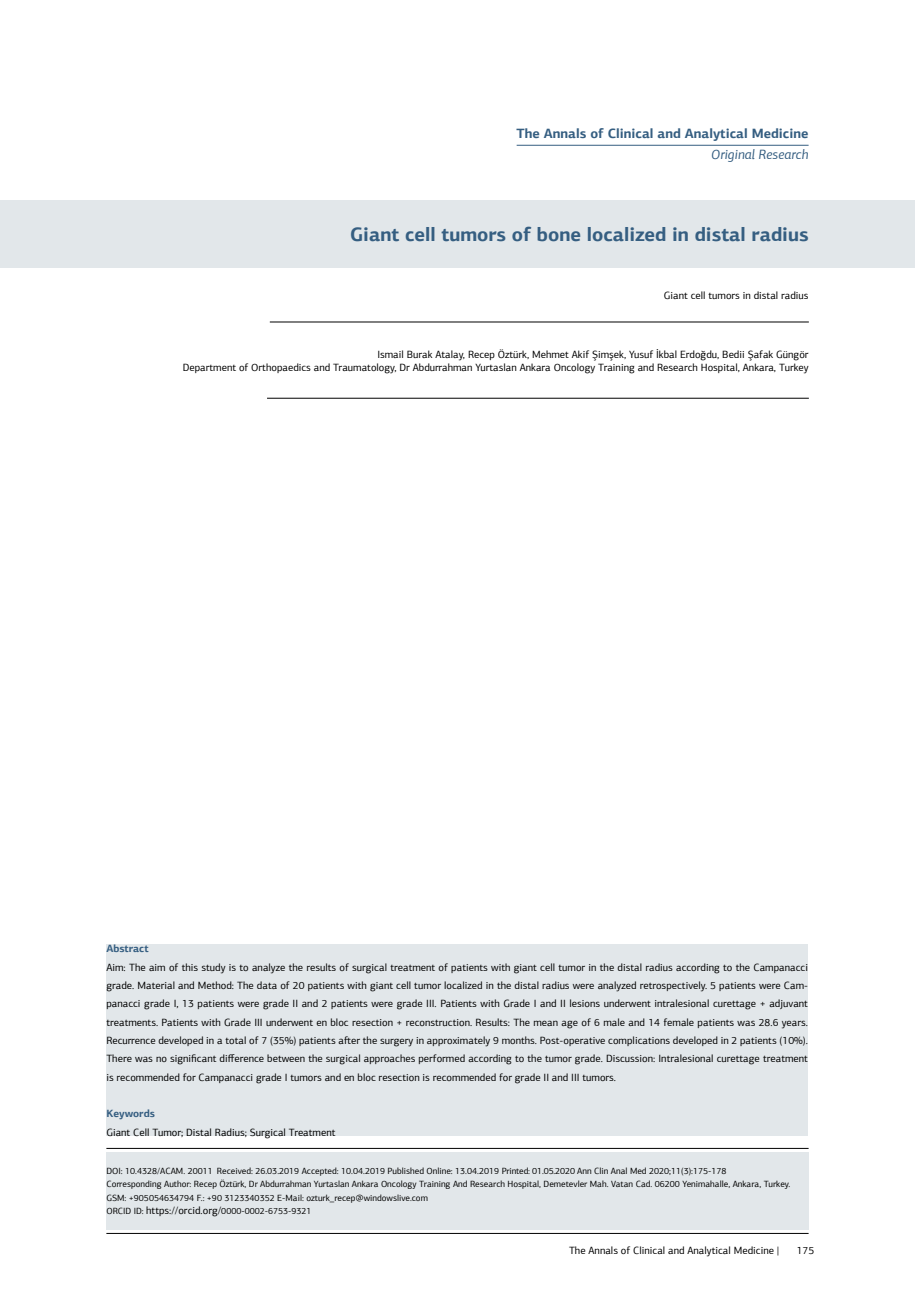
<style>
.page{position:relative;width:915px;height:1306px;background:#fff}
.page>*{position:absolute;margin:0;border:0;box-sizing:border-box;transform-origin:0 0}
.t1{font:700 19.5px "PF Agora Sans Pro";color:#355e81}
.t2{font:700 13.5px "PF Agora Sans Pro";color:#355e81}
.t3{font:italic 13.5px "PF Agora Sans Pro";color:#355e81}
.t4{font:10.5px/18.3px "PF Agora Sans Pro";color:#000;text-align:right}
.t5{font:700 10.5px "PF Agora Sans Pro";color:#355e81}
.t6{font:9px/13.5px "PF Agora Sans Pro";color:#000}
.s1{font-size:10.5px}
</style>
<div class="page">
<hr style="left:106px;top:1233px;width:702px;height:1px;background:#000">
<div style="left:0;top:200px;width:914px;height:68px;background:#e2e7ea"></div>
<hr style="left:106px;top:1148px;width:702px;height:1px;background:#000">
<hr style="left:270px;top:322px;width:538px;height:1px;background:#000">
<hr style="left:267px;top:398px;width:541px;height:1px;background:#000">
<div style="left:106px;top:1151px;width:702px;height:78px;background:#e2e7ea"></div>
<div style="left:106px;top:944px;width:701px;height:191px;background:#e2e7ea"></div>
<hr style="left:516px;top:145px;width:292px;height:1px;background:#355e81">
<p class="t2" style="left:516px;top:125px;width:293px">The Annals of Clinical and Analytical Medicine</p>
<p class="t3" style="left:711px;top:146px;width:99px">Original Research</p>
<h1 class="t1" style="left:350px;top:222px;width:459px">Giant cell tumors of bone localized in distal radius</h1>
<p class="t4" style="left:663px;top:286px;width:146px">Giant cell tumors in distal radius</p>
<p class="t4" style="left:183px;top:347px;width:627px;line-height:13.5px">Ismail Burak Atalay, Recep Öztürk, Mehmet Akif Şimşek, Yusuf İkbal Erdoğdu, Bedii Şafak Güngör<br>Department of Orthopaedics and Traumatology, Dr Abdurrahman Yurtaslan Ankara Oncology Training and Research Hospital, Ankara, Turkey</p>
<p class="t5" style="left:106px;top:942px;width:44px">Abstract</p>
<p class="t4" style="left:106px;top:957px;width:703px;text-align:justify">Aim: The aim of this study is to analyze the results of surgical treatment of patients with giant cell tumor in the distal radius according to the Campanacci grade. Material and Method: The data of 20 patients with giant cell tumor localized in the distal radius were analyzed retrospectively. 5 patients were Cam&shy;panacci grade I, 13 patients were grade II and 2 patients were grade III. Patients with Grade I and II lesions underwent intralesional curettage + adjuvant treatments. Patients with Grade III underwent en bloc resection + reconstruction. Results: The mean age of 6 male and 14 female patients was 28.6 years.<br>Recurrence developed in a total of 7 (35%) patients after the surgery in approximately 9 months. Post-operative complications developed in 2 patients (10%).<br>There was no significant difference between the surgical approaches performed according to the tumor grade. Discussion: Intralesional curettage treatment is recommended for Campanacci grade I tumors and en bloc resection is recommended for grade II and III tumors.</p>
<p class="t5" style="left:106px;top:1107px;width:50px">Keywords</p>
<p class="t4" style="left:106px;top:1123px;width:230px">Giant Cell Tumor; Distal Radius; Surgical Treatment</p>
<p class="t6" style="left:106px;top:1164px;width:685px">DOI: 10.4328/ACAM. 20011 Received: 26.03.2019 Accepted: 10.04.2019 Published Online: 13.04.2019 Printed: 01.05.2020 Ann Clin Anal Med 2020;11(3):175-178<br>Corresponding Author: Recep Öztürk, Dr Abdurrahman Yurtaslan Ankara Oncology Training And Research Hospital, Demetevler Mah. Vatan Cad. 06200 Yenimahalle, Ankara, Turkey.<br>GSM: +905054634794 F.: +90 3123340352 E-Mail: ozturk_recep@windowslive.com<br>ORCID ID: <span class="s1">https://orcid.org/</span>0000-0002-6753-9321</p>
<p class="t4" style="left:569px;top:1240px;width:212px">The Annals of Clinical and Analytical Medicine |</p>
<p class="t4" style="left:796px;top:1240px;width:19px">175</p>
</div>
